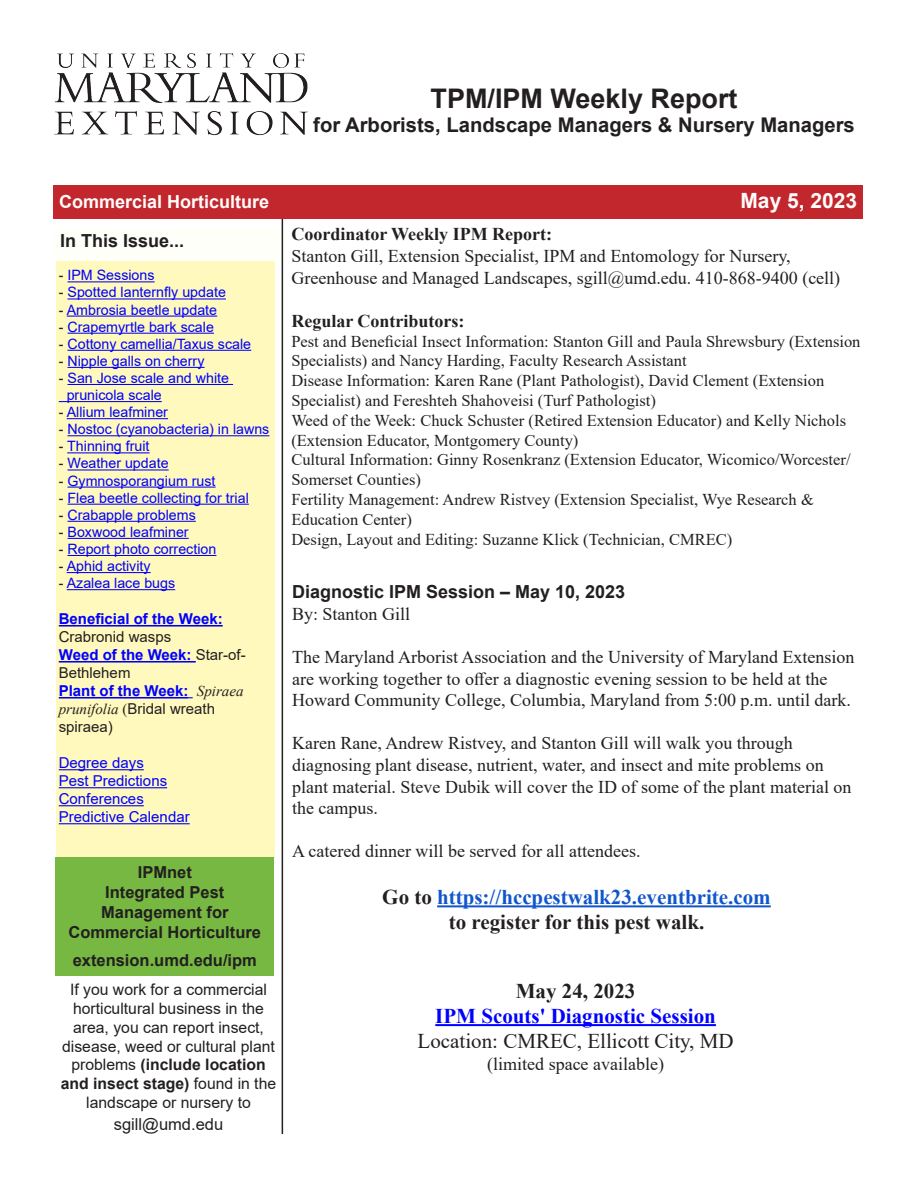
<style>
.page{position:relative;width:918px;height:1188px;background:#fff}
.page>*{position:absolute;margin:0;border:0;box-sizing:border-box;transform-origin:0 0}
.t1{font:700 27px "Arial";color:#231f20}
.t2{font:700 21px "Times New Roman";color:#15c}
.Default{font:700 21px "Times New Roman";color:#231f20}
.Default-2{font:21px "Times New Roman";color:#231f20}
.Default-3{font:700 21px "Times New Roman";color:#00f}
.t3{font:700 21px "Arial";color:#fffdfc}
.t4{font:700 20.25px "Arial";color:#231f20}
.Normal__Web{font:18px/21.6px "Times New Roman";color:#231f20}
.Normal__Web-2{font:700 18px/21.6px "Arial";color:#231f20}
.t5{font:700 18px "Times New Roman";color:#231f20}
.Default-4{font:18px "Times New Roman";color:#231f20}
.t6{font:700 18px "Arial";color:#fffdfc}
.t7{font:16.5px/19.8px "Times New Roman";color:#231f20}
.t8{font:700 16.5px/19.8px "Arial";color:#231f20}
.t9{font:16.5px "Arial";color:#231f20}
.t10{font:15.75px/18.9px "Arial";color:#231f20;text-align:center}
.t11{font:15px/18px "Arial";color:#231f20}
.t12{font:15px/18px "Arial";color:#00f}
.t13{font:700 15px/18px "Arial";color:#00f}
.t14{font:14.25px/17.1px "Arial";color:#00f}
.s1{color:#231f20}
.s2{font-weight:400;color:#231f20}
.s3{font-weight:700;color:#00f}
.s4{font-family:"Times New Roman";font-style:italic}
.s5{font-family:"Times New Roman"}
.s6{font-family:"Times New Roman";font-weight:400}
.s7{font-weight:700}
</style>
<div class="page">
<div style="left:53px;top:185px;width:810px;height:34px;background:#c1272d"></div>
<div style="left:54px;top:228px;width:228px;height:34px;background:#fffffa"></div>
<hr style="left:282px;top:219px;width:1px;height:915px;background:#231f20">
<img style="left:54px;top:54px;width:254px;height:82px">
<div style="left:56px;top:261px;width:218px;height:596px;background:#fff9bd"></div>
<hr style="left:68px;top:281px;width:87px;height:1px;background:#00f">
<hr style="left:68px;top:298px;width:158px;height:2px;background:#00f">
<hr style="left:67px;top:316px;width:150px;height:1px;background:#00f">
<hr style="left:68px;top:333px;width:146px;height:1px;background:#00f">
<hr style="left:68px;top:350px;width:183px;height:1px;background:#00f">
<hr style="left:68px;top:367px;width:137px;height:1px;background:#00f">
<hr style="left:68px;top:384px;width:165px;height:1px;background:#00f">
<hr style="left:59px;top:401px;width:103px;height:1px;background:#00f">
<hr style="left:67px;top:418px;width:101px;height:1px;background:#00f">
<hr style="left:68px;top:435px;width:201px;height:1px;background:#00f">
<hr style="left:67px;top:452px;width:83px;height:1px;background:#00f">
<hr style="left:68px;top:469px;width:101px;height:2px;background:#00f">
<hr style="left:68px;top:487px;width:148px;height:1px;background:#00f">
<hr style="left:68px;top:504px;width:181px;height:1px;background:#00f">
<hr style="left:68px;top:521px;width:128px;height:1px;background:#00f">
<hr style="left:68px;top:538px;width:121px;height:1px;background:#00f">
<hr style="left:68px;top:555px;width:148px;height:1px;background:#00f">
<hr style="left:67px;top:572px;width:84px;height:1px;background:#00f">
<hr style="left:67px;top:589px;width:108px;height:1px;background:#00f">
<hr style="left:59px;top:625px;width:164px;height:2px;background:#00f">
<hr style="left:59px;top:661px;width:137px;height:2px;background:#00f">
<hr style="left:59px;top:697px;width:130px;height:2px;background:#00f">
<hr style="left:59px;top:769px;width:85px;height:1px;background:#00f">
<hr style="left:59px;top:787px;width:108px;height:1px;background:#00f">
<hr style="left:59px;top:805px;width:85px;height:1px;background:#00f">
<hr style="left:59px;top:823px;width:131px;height:1px;background:#00f">
<div style="left:56px;top:857px;width:218px;height:119px;background:#76b842"></div>
<hr style="left:437px;top:905px;width:334px;height:2px;background:#15c">
<hr style="left:435px;top:1024px;width:281px;height:2px;background:#00f">
<h1 class="t1" style="left:431px;top:79px;width:309px">TPM/IPM Weekly Report</h1>
<p class="t4" style="left:313px;top:111px;width:543px">for Arborists, Landscape Managers &amp; Nursery Managers</p>
<p class="t6" style="left:59px;top:189px;width:212px">Commercial Horticulture</p>
<p class="t3" style="left:740px;top:186px;width:118px">May 5, 2023</p>
<p class="t5" style="left:291px;top:221px;width:262px">Coordinator Weekly IPM Report:</p>
<p class="Normal__Web" style="left:291px;top:245px;width:550px">Stanton Gill, Extension Specialist, IPM and Entomology for Nursery,<br>Greenhouse and Managed Landscapes, sgill@umd.edu. 410-868-9400 (cell)</p>
<p class="t5" style="left:291px;top:308px;width:175px">Regular Contributors:</p>
<p class="t7" style="left:291px;top:331px;width:571px">Pest and Beneficial Insect Information: Stanton Gill and Paula Shrewsbury (Extension Specialists) and Nancy Harding, Faculty Research Assistant<br>Disease Information: Karen Rane (Plant Pathologist), David Clement (Extension Specialist) and Fereshteh Shahoveisi (Turf Pathologist)<br>Weed of the Week: Chuck Schuster (Retired Extension Educator) and Kelly Nichols (Extension Educator, Montgomery County)<br>Cultural Information: Ginny Rosenkranz (Extension Educator, Wicomico/Worcester/ Somerset Counties)<br>Fertility Management: Andrew Ristvey (Extension Specialist, Wye Research &amp; Education Center)<br>Design, Layout and Editing: Suzanne Klick (Technician, CMREC)</p>
<p class="Normal__Web-2" style="left:60px;top:230px;width:126px">In This Issue...</p>
<p class="t14" style="left:59px;top:267px;width:97px"><span class="s1">-</span> IPM Sessions</p>
<p class="t14" style="left:59px;top:284px;width:169px"><span class="s1">-</span> Spotted lanternfly update</p>
<p class="t14" style="left:59px;top:301px;width:160px"><span class="s1">-</span> Ambrosia beetle update</p>
<p class="t14" style="left:59px;top:318px;width:157px"><span class="s1">-</span> Crapemyrtle bark scale</p>
<p class="t14" style="left:59px;top:335px;width:194px"><span class="s1">-</span> Cottony camellia/Taxus scale</p>
<p class="t14" style="left:59px;top:352px;width:147px"><span class="s1">-</span> Nipple galls on cherry</p>
<p class="t14" style="left:67px;top:369px;width:164px;text-indent:-8px"><span class="s1">-</span> San Jose scale and white prunicola scale</p>
<p class="t14" style="left:59px;top:404px;width:111px"><span class="s1">-</span> Allium leafminer</p>
<p class="t14" style="left:59px;top:421px;width:212px"><span class="s1">-</span> Nostoc (cyanobacteria) in lawns</p>
<p class="t14" style="left:59px;top:438px;width:92px"><span class="s1">-</span> Thinning fruit</p>
<p class="t14" style="left:59px;top:455px;width:111px"><span class="s1">-</span> Weather update</p>
<p class="t14" style="left:59px;top:472px;width:158px"><span class="s1">-</span> Gymnosporangium rust</p>
<p class="t14" style="left:59px;top:489px;width:192px"><span class="s1">-</span> Flea beetle collecting for trial</p>
<p class="t14" style="left:59px;top:506px;width:138px"><span class="s1">-</span> Crabapple problems</p>
<p class="t14" style="left:59px;top:523px;width:131px"><span class="s1">-</span> Boxwood leafminer</p>
<p class="t14" style="left:59px;top:540px;width:159px"><span class="s1">-</span> Report photo correction</p>
<p class="t14" style="left:59px;top:557px;width:93px"><span class="s1">-</span> Aphid activity</p>
<p class="t14" style="left:59px;top:575px;width:118px"><span class="s1">-</span> Azalea lace bugs</p>
<p class="t13" style="left:59px;top:610px;width:165px">Beneficial of the Week:<br><span class="s2">Crabronid wasps</span></p>
<p class="t11" style="left:59px;top:646px;width:188px"><span class="s3">Weed of the Week:</span> Star-of-<br>Bethlehem</p>
<p class="t11" style="left:59px;top:682px;width:186px"><span class="s3">Plant of the Week:</span> <span class="s4">Spiraea prunifolia</span> <span class="s5">(</span>Bridal wreath spiraea)</p>
<p class="t12" style="left:59px;top:754px;width:110px">Degree days<br>Pest Predictions</p>
<p class="t12" style="left:59px;top:790px;width:132px">Conferences<br>Predictive Calendar</p>
<p class="Normal__Web-2" style="left:292px;top:581px;width:335px">Diagnostic IPM Session – May 10, 2023<br><span class="s6">By: Stanton Gill</span></p>
<p class="Normal__Web" style="left:292px;top:646px;width:564px">The Maryland Arborist Association and the University of Maryland Extension are working together to offer a diagnostic evening session to be held at the<br>Howard Community College, Columbia, Maryland from 5:00 p.m. until dark.</p>
<p class="Normal__Web" style="left:292px;top:732px;width:561px">Karen Rane, Andrew Ristvey, and Stanton Gill will walk you through diagnosing plant disease, nutrient, water, and insect and mite problems on plant material. Steve Dubik will cover the ID of some of the plant material on the campus.</p>
<p class="Normal__Web" style="left:292px;top:840px;width:350px">A catered dinner will be served for all attendees.</p>
<p class="t2" style="left:382px;top:882px;width:390px"><span class="s1">Go to</span> https://hccpestwalk23.eventbrite.com</p>
<p class="Default" style="left:449px;top:907px;width:257px">to register for this pest walk.</p>
<p class="t8" style="left:138px;top:863px;width:56px">IPMnet</p>
<p class="t8" style="left:101px;top:882px;width:129px">Integrated Pest<br>Management for</p>
<p class="t8" style="left:69px;top:922px;width:194px">Commercial Horticulture</p>
<p class="t8" style="left:73px;top:951px;width:186px">extension.umd.edu/ipm</p>
<p class="t10" style="left:61px;top:980px;width:217px">If you work for a commercial horticultural business in the area, you can report insect, disease, weed or cultural plant problems <span class="s7">(include location and insect stage)</span> found in the landscape or nursery to</p>
<p class="t9" style="left:114px;top:1113px;width:111px">sgill@umd.edu</p>
<p class="Default" style="left:516px;top:975px;width:121px">May 24, 2023</p>
<p class="Default-3" style="left:435px;top:1001px;width:282px">IPM Scouts' Diagnostic Session</p>
<p class="Default-2" style="left:418px;top:1026px;width:317px">Location: CMREC, Ellicott City, MD</p>
<p class="Default-4" style="left:487px;top:1051px;width:178px">(limited space available)</p>
</div>
